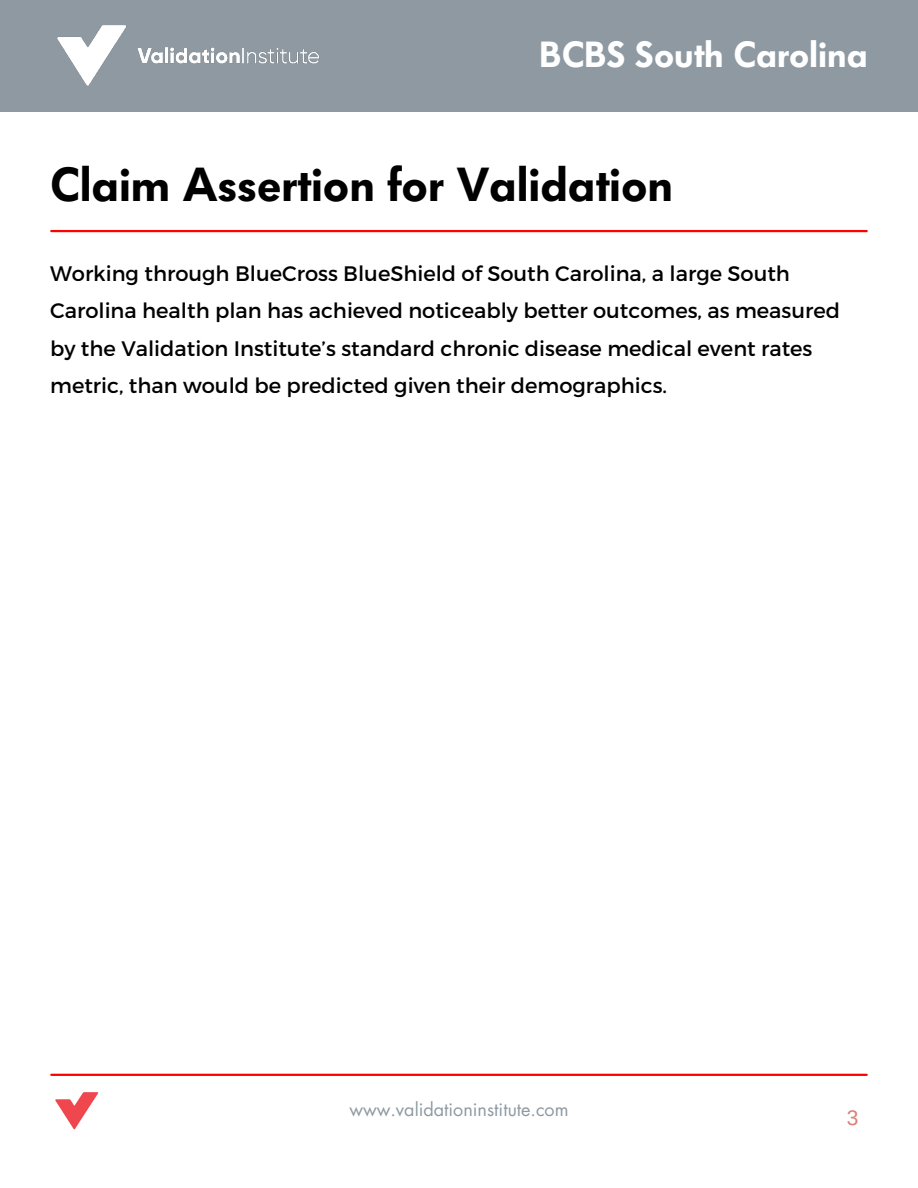
<style>
.page{position:relative;width:918px;height:1188px;background:#fff}
.page>*{position:absolute;margin:0;border:0;box-sizing:border-box;transform-origin:0 0}
.t1{font:600 47.25px "Futura BQ";color:#000}
.t2{font:600 36px "Futura BQ";color:#fff}
.t3{font:21px/37.2px "Montserrat";color:#000}
.t4{font:21px "Arimo";color:#d97f76}
.t5{font:18px "Futura LT";color:#8e99a2}
</style>
<div class="page">
<div style="left:0;top:0;width:918px;height:112px;background:#8e99a2"></div>
<img style="left:57px;top:25px;width:262px;height:61px">
<hr style="left:51px;top:1074px;width:816px;height:2px;background:#f00">
<img style="left:55px;top:1092px;width:44px;height:38px">
<hr style="left:51px;top:230px;width:816px;height:2px;background:#f00">
<p class="t2" style="left:539px;top:33px;width:330px">BCBS South Carolina</p>
<h3 class="t1" style="left:50px;top:157px;width:625px">Claim Assertion for Validation</h3>
<h1 class="t3" style="left:50px;top:254px;width:791px">Working through BlueCross BlueShield of South Carolina, a large South Carolina health plan has achieved noticeably better outcomes, as measured by the Validation Institute’s standard chronic disease medical event rates metric, than would be predicted given their demographics.</h1>
<p class="t5" style="left:349px;top:1098px;width:221px">www.validationinstitute.com</p>
<p class="t4" style="left:847px;top:1106px;width:13px">3</p>
</div>
